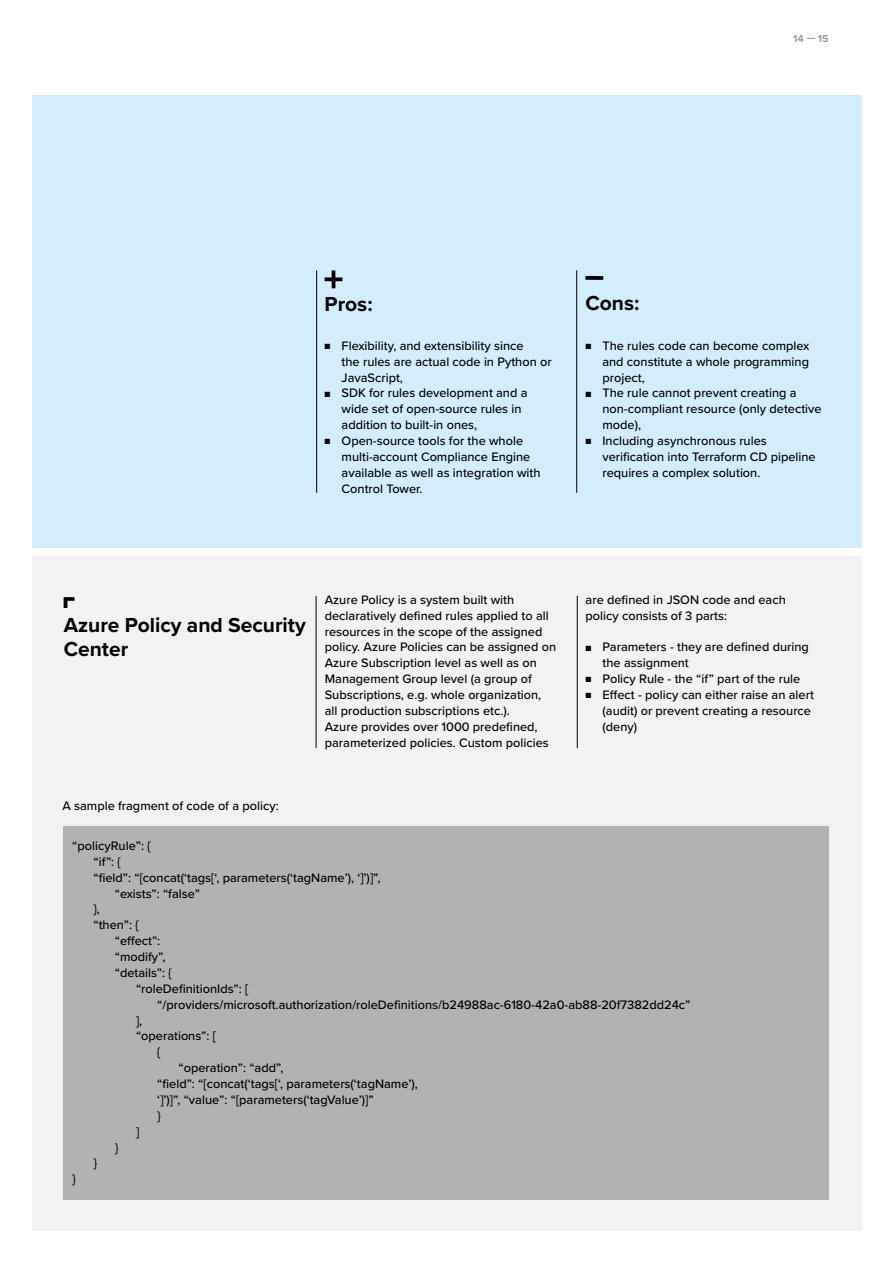
<style>
.page{position:relative;width:893px;height:1263px;background:#fff}
.page>*{position:absolute;margin:0;border:0;box-sizing:border-box;transform-origin:0 0}
.t1{font:700 21px/24px "Proxima Nova";color:#000}
.t2{font:700 21px "GFT Super Win";color:#000}
.t3{font:500 12.75px/15.9px "Proxima Nova";color:#000}
.t4{font:700 10.5px "Proxima Nova";color:#9d9d9c}
.s1{font-size:9px}
</style>
<div class="page">
<div style="left:32px;top:556px;width:829px;height:675px;background:#f2f2f2"></div>
<hr style="left:316px;top:596px;width:1px;height:152px;background:#000">
<hr style="left:577px;top:596px;width:1px;height:152px;background:#000">
<div style="left:32px;top:96px;width:829px;height:452px;background:#d4edfc"></div>
<hr style="left:576px;top:270px;width:1px;height:223px;background:#000">
<hr style="left:316px;top:270px;width:1px;height:223px;background:#000">
<svg style="left:325px;top:270px;width:17px;height:18px"></svg>
<svg style="left:585px;top:276px;width:18px;height:4px"></svg>
<div style="left:64px;top:826px;width:765px;height:374px;background:#b3b2b2"></div>
<p class="t4" style="left:793px;top:31px;width:37px">14 —15</p>
<h1 class="t1" style="left:325px;top:291px;width:50px">Pros:</h1>
<p class="t3" style="left:342px;top:337px;width:212px;text-indent:-17px"><span class="s1">■</span> Flexibility, and extensibility since<br>the rules are actual code in Python or<br>JavaScript,</p>
<p class="t3" style="left:342px;top:385px;width:187px;text-indent:-17px"><span class="s1">■</span> SDK for rules development and a wide set of open-source rules in addition to built-in ones,</p>
<p class="t3" style="left:342px;top:432px;width:201px;text-indent:-17px"><span class="s1">■</span> Open-source tools for the whole multi-account Compliance Engine available as well as integration with<br>Control Tower.</p>
<h1 class="t1" style="left:585px;top:290px;width:55px">Cons:</h1>
<p class="t3" style="left:602px;top:337px;width:208px;text-align:justify;text-indent:-17px"><span class="s1">■</span> The rules code can become complex and constitute a whole programming project,</p>
<p class="t3" style="left:602px;top:385px;width:221px;text-indent:-17px"><span class="s1">■</span> The rule cannot prevent creating a non-compliant resource (only detective mode),</p>
<p class="t3" style="left:602px;top:432px;width:215px;text-indent:-17px"><span class="s1">■</span> Including asynchronous rules verification into Terraform CD pipeline requires a complex solution.</p>
<h1 class="t2" style="left:64px;top:594px;width:19px">B</h1>
<h1 class="t1" style="left:64px;top:612px;width:244px">Azure Policy and Security<br>Center</h1>
<p class="t3" style="left:325px;top:591px;width:233px">Azure Policy is a system built with declaratively defined rules applied to all resources in the scope of the assigned policy. Azure Policies can be assigned on Azure Subscription level as well as on Management Group level (a group of Subscriptions, e.g. whole organization, all production subscriptions etc.).<br>Azure provides over 1000 predefined, parameterized policies. Custom policies</p>
<p class="t3" style="left:586px;top:591px;width:202px">are defined in JSON code and each policy consists of 3 parts:</p>
<p class="t3" style="left:603px;top:639px;width:208px;text-indent:-17px"><span class="s1">■</span> Parameters - they are defined during the assignment</p>
<p class="t3" style="left:586px;top:670px;width:216px"><span class="s1">■</span> Policy Rule - the “if” part of the rule</p>
<p class="t3" style="left:603px;top:686px;width:213px;text-indent:-17px"><span class="s1">■</span> Effect - policy can either raise an alert (audit) or prevent creating a resource (deny)</p>
<p class="t3" style="left:62px;top:798px;width:218px">A sample fragment of code of a policy:</p>
<p class="t3" style="left:72px;top:837px;width:80px">“policyRule”: {</p>
<p class="t3" style="left:94px;top:853px;width:29px">“if”: {</p>
<p class="t3" style="left:94px;top:869px;width:288px">“field”: “[concat(‘tags[‘, parameters(‘tagName’), ‘]’)]”,</p>
<p class="t3" style="left:115px;top:885px;width:87px">“exists”: “false”</p>
<p class="t3" style="left:94px;top:901px;width:8px">},</p>
<p class="t3" style="left:94px;top:917px;width:47px">“then”: {</p>
<p class="t3" style="left:115px;top:932px;width:47px">“effect”:</p>
<p class="t3" style="left:115px;top:948px;width:52px">“modify”,</p>
<p class="t3" style="left:115px;top:964px;width:59px">“details”: {</p>
<p class="t3" style="left:136px;top:980px;width:114px">“roleDefinitionIds”: [</p>
<p class="t3" style="left:157px;top:996px;width:535px">“/providers/microsoft.authorization/roleDefinitions/b24988ac-6180-42a0-ab88-20f7382dd24c”</p>
<p class="t3" style="left:136px;top:1012px;width:8px">],</p>
<p class="t3" style="left:136px;top:1028px;width:81px">“operations”: [</p>
<p class="t3" style="left:157px;top:1044px;width:5px">{</p>
<p class="t3" style="left:179px;top:1059px;width:106px">“operation”: “add”,</p>
<p class="t3" style="left:157px;top:1075px;width:262px">“field”: “[concat(‘tags[‘, parameters(‘tagName’),</p>
<p class="t3" style="left:157px;top:1091px;width:218px">‘]’)]”, “value”: “[parameters(‘tagValue’)]”</p>
<p class="t3" style="left:157px;top:1107px;width:5px">}</p>
<p class="t3" style="left:136px;top:1123px;width:5px">]</p>
<p class="t3" style="left:115px;top:1139px;width:5px">}</p>
<p class="t3" style="left:94px;top:1155px;width:5px">}</p>
<p class="t3" style="left:72px;top:1171px;width:5px">}</p>
</div>
